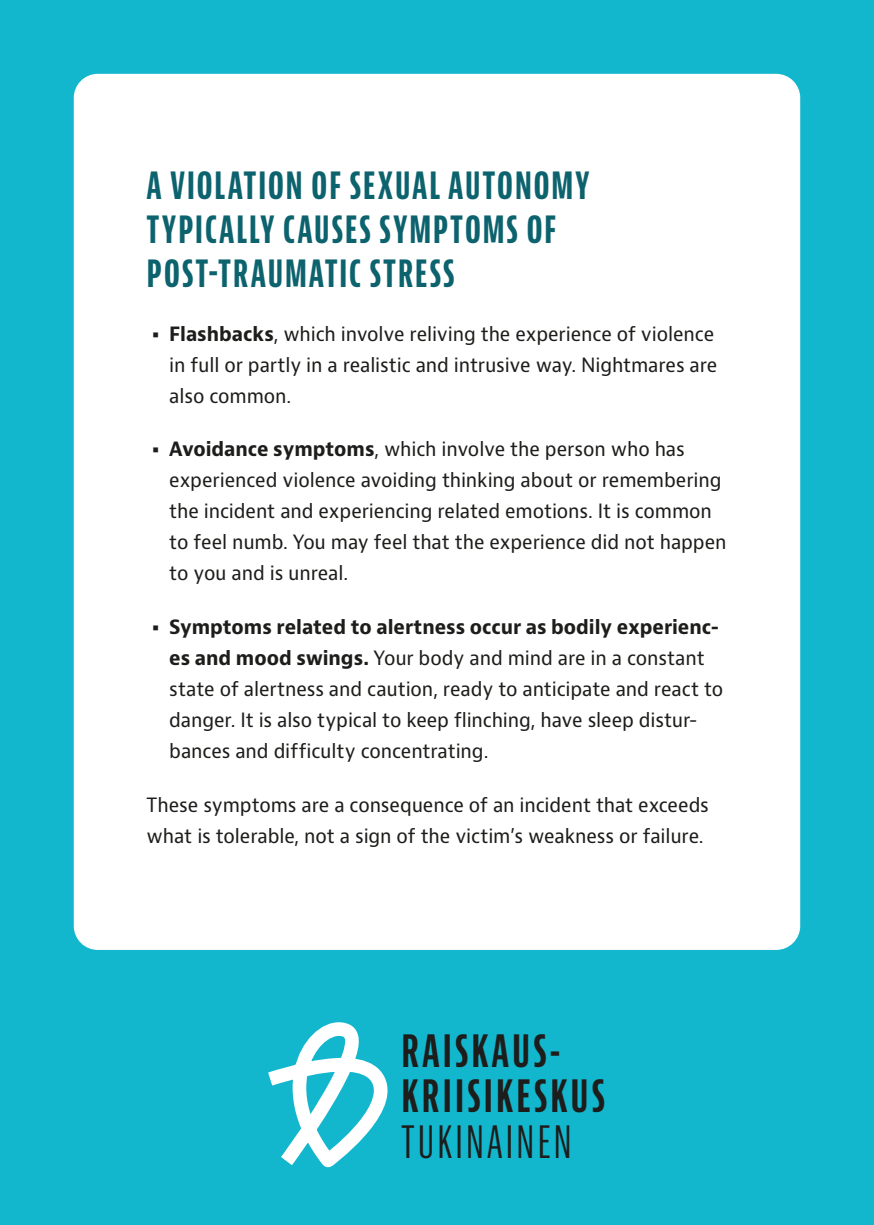
<style>
.page{position:relative;width:874px;height:1225px;background:#fff}
.page>*{position:absolute;margin:0;border:0;box-sizing:border-box;transform-origin:0 0}
.t1{font:700 extra-condensed 43.4px "Bernino Sans";letter-spacing:.075em;color:#1d1d1b}
.t2{font:extra-condensed 43.4px "Bernino Sans";letter-spacing:.075em;color:#1d1d1b}
.Otsikko_Pienempi{font:700 extra-condensed 40px/44px "Bernino Sans";letter-spacing:.04em;color:#0c626d}
.Leipäteksti{font:19.2px/31px "Bernino Sans";letter-spacing:-.005em;color:#1d1d1b}
.s1{font-weight:800}
.s2{font-weight:700}
</style>
<div class="page">
<div style="left:0;top:0;width:873px;height:1225px;background:#12b7ce"></div>
<div style="left:74px;top:74px;width:725px;height:876px;background:#fff;border-radius:24px"></div>
<svg style="left:268px;top:1022px;width:120px;height:146px"></svg>
<p class="Otsikko_Pienempi" style="left:146px;top:164px;width:444px">A VIOLATION OF SEXUAL AUTONOMY<br>TYPICALLY CAUSES SYMPTOMS OF<br>POST-TRAUMATIC STRESS</p>
<p class="Leipäteksti" style="left:169px;top:319px;width:549px;text-indent:-17px"><span class="s1">•</span> <span class="s2">Flashbacks</span>, which involve reliving the experience of violence in full or partly in a realistic and intrusive way. Nightmares are also common.</p>
<p class="Leipäteksti" style="left:169px;top:434px;width:558px;text-indent:-17px"><span class="s1">•</span> <span class="s2">Avoidance symptoms</span>, which involve the person who has experienced violence avoiding thinking about or remembering the incident and experiencing related emotions. It is common to feel numb. You may feel that the experience did not happen to you and is unreal.</p>
<p class="Leipäteksti" style="left:169px;top:612px;width:555px;text-indent:-17px"><span class="s1">•</span> <span class="s2">Symptoms related to alertness occur as bodily experienc&shy;es and mood swings.</span> Your body and mind are in a constant state of alertness and caution, ready to anticipate and react to danger. It is also typical to keep flinching, have sleep distur&shy;bances and difficulty concentrating.</p>
<p class="Leipäteksti" style="left:146px;top:790px;width:563px">These symptoms are a consequence of an incident that exceeds what is tolerable, not a sign of the victim’s weakness or failure.</p>
<p class="t1" style="left:401px;top:1026px;width:160px">RAISKAUS-</p>
<p class="t1" style="left:401px;top:1071px;width:205px">KRIISIKESKUS</p>
<p class="t2" style="left:401px;top:1117px;width:172px">TUKINAINEN</p>
</div>
